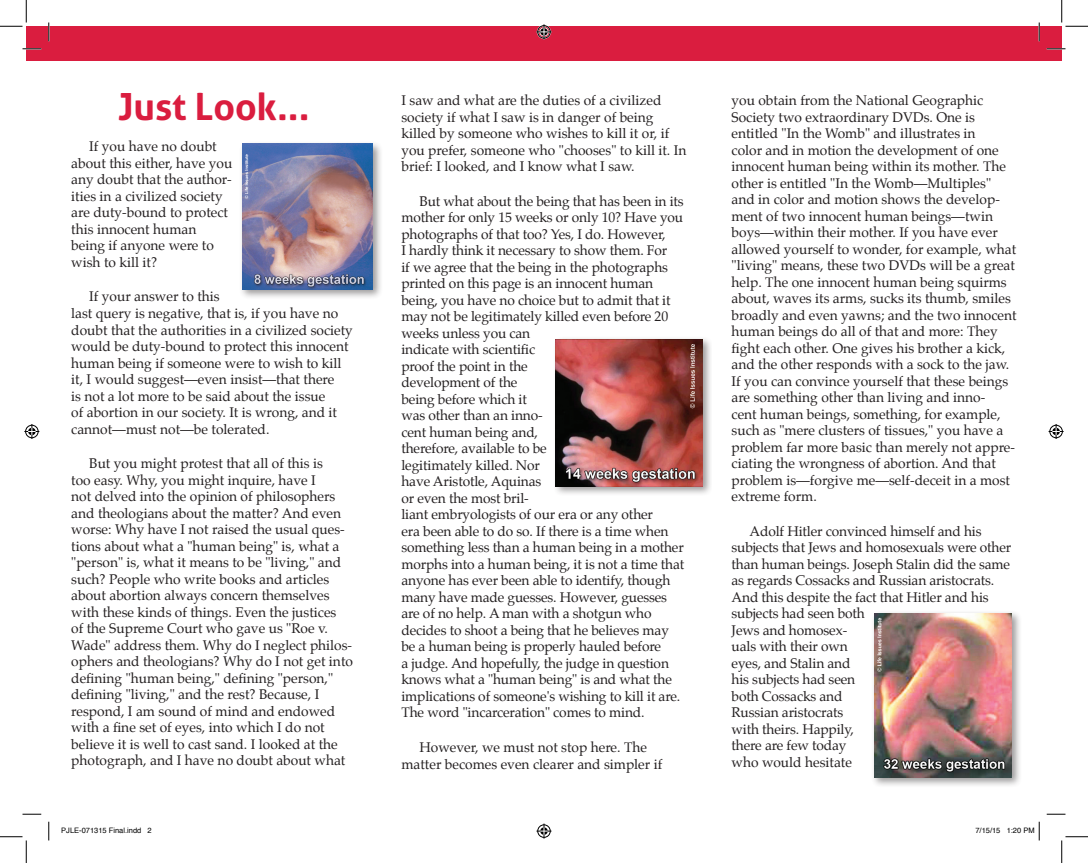
<style>
.page{position:relative;width:1088px;height:863px;background:#fff}
.page>*{position:absolute;margin:0;border:0;box-sizing:border-box;transform-origin:0 0}
.t1{font:700 37.5px "Aller";color:#da1d3f}
.t2{font:13.75px/16.5px "Palatino";color:#231f20}
.t3{font:7.5px "Helvetica";color:#000}
</style>
<div class="page">
<div style="left:26px;top:26px;width:1035px;height:35px;background:#da1d3f"></div>
<div style="left:239px;top:140px;width:144px;height:159px;background:#231f20;opacity:.45"></div>
<img style="left:242px;top:144px;width:130px;height:145px">
<div style="left:552px;top:336px;width:160px;height:160px;background:#231f20;opacity:.45"></div>
<img style="left:556px;top:339px;width:146px;height:147px">
<div style="left:870px;top:610px;width:152px;height:178px;background:#231f20;opacity:.45"></div>
<img style="left:874px;top:613px;width:137px;height:164px">
<svg style="left:22px;top:48px;width:19px;height:2px"></svg>
<svg style="left:1046px;top:48px;width:19px;height:2px"></svg>
<svg style="left:22px;top:813px;width:19px;height:2px"></svg>
<svg style="left:1046px;top:813px;width:19px;height:2px"></svg>
<svg style="left:48px;top:22px;width:2px;height:19px"></svg>
<svg style="left:48px;top:821px;width:2px;height:19px"></svg>
<svg style="left:1038px;top:22px;width:2px;height:19px"></svg>
<svg style="left:0;top:0;width:27px;height:27px"></svg>
<svg style="left:0;top:836px;width:27px;height:26px"></svg>
<svg style="left:1061px;top:0;width:27px;height:27px"></svg>
<svg style="left:1061px;top:836px;width:27px;height:26px"></svg>
<svg style="left:536px;top:24px;width:15px;height:15px"></svg>
<svg style="left:536px;top:823px;width:15px;height:15px"></svg>
<svg style="left:24px;top:424px;width:15px;height:15px"></svg>
<svg style="left:1048px;top:424px;width:15px;height:15px"></svg>
<svg style="left:1038px;top:821px;width:2px;height:19px"></svg>
<p class="t1" style="left:118px;top:84px;width:193px">Just Look...</p>
<p class="t2" style="left:71px;top:138px;width:163px;text-indent:18px">If you have no doubt about this either, have you any doubt that the author&shy;ities in a civilized society are duty-bound to protect this innocent human being if anyone were to wish to kill it?</p>
<p class="t2" style="left:71px;top:288px;width:283px;text-indent:18px">If your answer to this<br>last query is negative, that is, if you have no doubt that the authorities in a civilized society would be duty-bound to protect this innocent human being if someone were to wish to kill it, I would suggest—even insist—that there<br>is not a lot more to be said about the issue<br>of abortion in our society. It is wrong, and it cannot—must not—be tolerated.</p>
<p class="t2" style="left:71px;top:455px;width:283px;text-indent:18px">But you might protest that all of this is<br>too easy. Why, you might inquire, have I<br>not delved into the opinion of philosophers and theologians about the matter? And even worse: Why have I not raised the usual ques&shy;tions about what a "human being" is, what a "person" is, what it means to be "living," and such? People who write books and articles about abortion always concern themselves with these kinds of things. Even the justices<br>of the Supreme Court who gave us "Roe v.<br>Wade" address them. Why do I neglect philos&shy;ophers and theologians? Why do I not get into defining "human being," defining "person," defining "living," and the rest? Because, I respond, I am sound of mind and endowed with a fine set of eyes, into which I do not believe it is well to cast sand. I looked at the photograph, and I have no doubt about what</p>
<p class="t2" style="left:401px;top:92px;width:286px">I saw and what are the duties of a civilized society if what I saw is in danger of being killed by someone who wishes to kill it or, if you prefer, someone who "chooses" to kill it. In brief: I looked, and I know what I saw.</p>
<p class="t2" style="left:401px;top:193px;width:284px;text-indent:18px">But what about the being that has been in its mother for only 15 weeks or only 10? Have you photographs of that too? Yes, I do. However,<br>I hardly think it necessary to show them. For<br>if we agree that the being in the photographs printed on this page is an innocent human being, you have no choice but to admit that it may not be legitimately killed even before 20 weeks unless you can<br>indicate with scientific<br>proof the point in the<br>development of the<br>being before which it<br>was other than an inno-<br>cent human being and,<br>therefore, available to be<br>legitimately killed. Nor<br>have Aristotle, Aquinas<br>or even the most bril-<br>liant embryologists of our era or any other<br>era been able to do so. If there is a time when something less than a human being in a mother morphs into a human being, it is not a time that anyone has ever been able to identify, though many have made guesses. However, guesses are of no help. A man with a shotgun who decides to shoot a being that he believes may be a human being is properly hauled before<br>a judge. And hopefully, the judge in question knows what a "human being" is and what the implications of someone's wishing to kill it are.<br>The word "incarceration" comes to mind.</p>
<p class="t2" style="left:401px;top:739px;width:262px;text-align:center">However, we must not stop here. The matter becomes even clearer and simpler if</p>
<p class="t2" style="left:731px;top:92px;width:286px">you obtain from the National Geographic Society two extraordinary DVDs. One is entitled "In the Womb" and illustrates in<br>color and in motion the development of one innocent human being within its mother. The other is entitled "In the Womb—Multiples" and in color and motion shows the develop&shy;ment of two innocent human beings—twin boys—within their mother. If you have ever allowed yourself to wonder, for example, what "living" means, these two DVDs will be a great help. The one innocent human being squirms about, waves its arms, sucks its thumb, smiles broadly and even yawns; and the two innocent human beings do all of that and more: They fight each other. One gives his brother a kick, and the other responds with a sock to the jaw.<br>If you can convince yourself that these beings are something other than living and inno-<br>cent human beings, something, for example, such as "mere clusters of tissues," you have a problem far more basic than merely not appre&shy;ciating the wrongness of abortion. And that problem is—forgive me—self-deceit in a most extreme form.</p>
<p class="t2" style="left:731px;top:523px;width:281px;text-indent:18px">Adolf Hitler convinced himself and his subjects that Jews and homosexuals were other than human beings. Joseph Stalin did the same as regards Cossacks and Russian aristocrats.<br>And this despite the fact that Hitler and his subjects had seen both<br>Jews and homosex-<br>uals with their own<br>eyes, and Stalin and<br>his subjects had seen<br>both Cossacks and<br>Russian aristocrats<br>with theirs. Happily,<br>there are few today<br>who would hesitate</p>
<p class="t3" style="left:61px;top:824px;width:92px">PJLE-071315 Final.indd 2</p>
<p class="t3" style="left:975px;top:824px;width:61px">7/15/15 1:20 PM</p>
</div>
